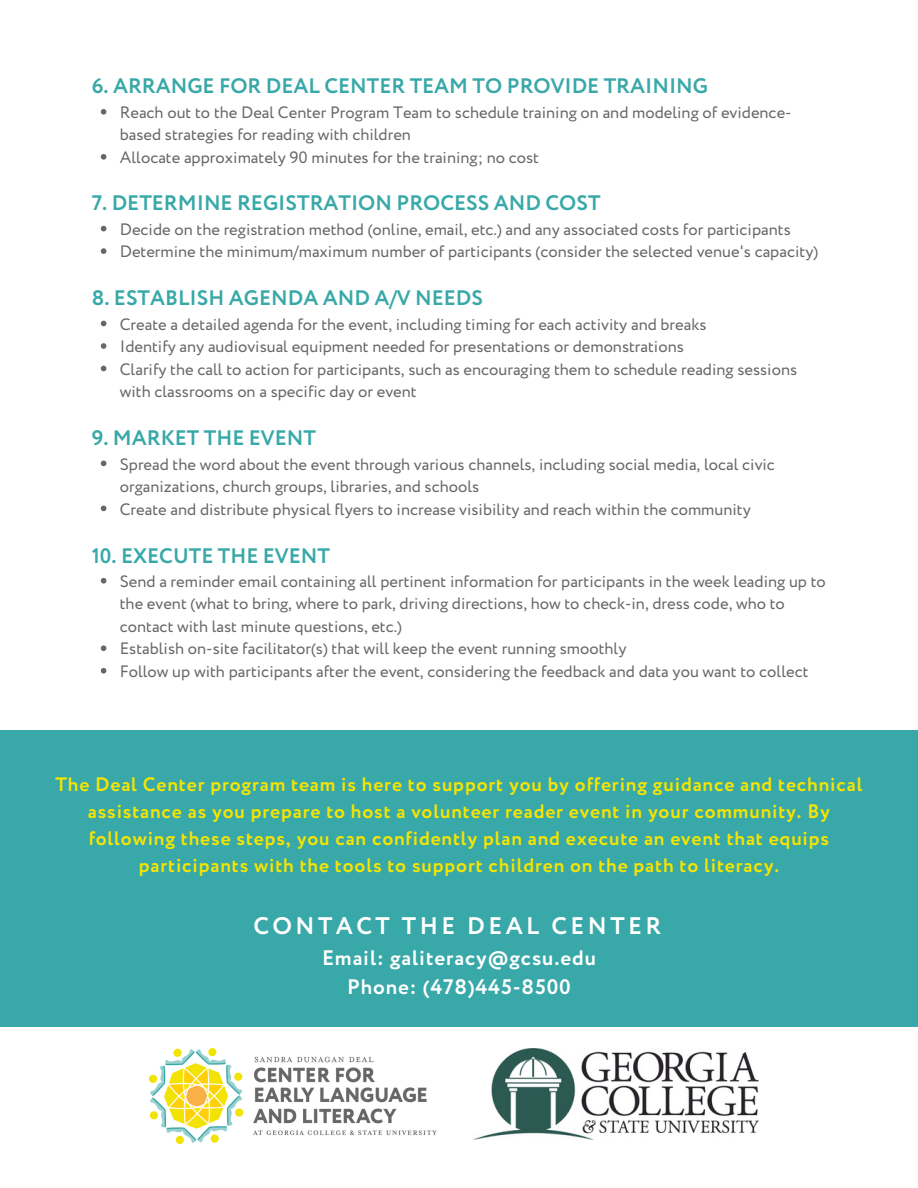
<style>
.page{position:relative;width:918px;height:1188px;background:#fff}
.page>*{position:absolute;margin:0;border:0;box-sizing:border-box;transform-origin:0 0}
.t1{font:700 24px "Circe";letter-spacing:.145em;color:#fff}
.t2{font:700 21px "Circe";color:#39a8a8}
.t3{font:700 21px/29.2px "Circe";letter-spacing:.045em;color:#fff;text-align:center}
.t4{font:700 19.5px/27px "Circe";letter-spacing:.045em;color:#f5e500;text-align:center}
.t5{font:16.5px/22.5px "Circe";color:#676767}
</style>
<div class="page">
<div style="left:0;top:730px;width:918px;height:297px;background:#39a8a8"></div>
<img style="left:149px;top:1049px;width:287px;height:94px">
<img style="left:474px;top:1049px;width:284px;height:91px">
<svg style="left:101px;top:109px;width:5px;height:6px"></svg>
<svg style="left:101px;top:154px;width:5px;height:6px"></svg>
<svg style="left:101px;top:226px;width:5px;height:5px"></svg>
<svg style="left:101px;top:248px;width:5px;height:6px"></svg>
<svg style="left:101px;top:321px;width:5px;height:5px"></svg>
<svg style="left:101px;top:343px;width:5px;height:6px"></svg>
<svg style="left:101px;top:366px;width:5px;height:5px"></svg>
<svg style="left:101px;top:461px;width:5px;height:5px"></svg>
<svg style="left:101px;top:506px;width:5px;height:5px"></svg>
<svg style="left:101px;top:578px;width:5px;height:6px"></svg>
<svg style="left:101px;top:645px;width:5px;height:6px"></svg>
<svg style="left:101px;top:668px;width:5px;height:6px"></svg>
<p class="t2" style="left:92px;top:72px;width:618px">6. ARRANGE FOR DEAL CENTER TEAM TO PROVIDE TRAINING</p>
<h2 class="t5" style="left:120px;top:102px;width:673px">Reach out to the Deal Center Program Team to schedule training on and modeling of evidence&shy;based strategies for reading with children</h2>
<p class="t5" style="left:120px;top:147px;width:421px">Allocate approximately 90 minutes for the training; no cost</p>
<p class="t2" style="left:92px;top:189px;width:510px">7. DETERMINE REGISTRATION PROCESS AND COST</p>
<h2 class="t5" style="left:120px;top:219px;width:672px">Decide on the registration method (online, email, etc.) and any associated costs for participants</h2>
<p class="t5" style="left:120px;top:241px;width:700px">Determine the minimum/maximum number of participants (consider the selected venue's capacity)</p>
<p class="t2" style="left:92px;top:284px;width:393px">8. ESTABLISH AGENDA AND A/V NEEDS</p>
<p class="t5" style="left:120px;top:314px;width:588px">Create a detailed agenda for the event, including timing for each activity and breaks</p>
<h2 class="t5" style="left:120px;top:336px;width:566px">Identify any audiovisual equipment needed for presentations or demonstrations</h2>
<p class="t5" style="left:120px;top:359px;width:679px">Clarify the call to action for participants, such as encouraging them to schedule reading sessions with classrooms on a specific day or event</p>
<p class="t2" style="left:92px;top:424px;width:226px">9. MARKET THE EVENT</p>
<h2 class="t5" style="left:120px;top:454px;width:657px">Spread the word about the event through various channels, including social media, local civic organizations, church groups, libraries, and schools</h2>
<p class="t5" style="left:120px;top:499px;width:632px">Create and distribute physical flyers to increase visibility and reach within the community</p>
<p class="t2" style="left:92px;top:541px;width:240px">10. EXECUTE THE EVENT</p>
<h3 class="t5" style="left:120px;top:571px;width:708px">Send a reminder email containing all pertinent information for participants in the week leading up to the event (what to bring, where to park, driving directions, how to check-in, dress code, who to contact with last minute questions, etc.)</h3>
<h1 class="t5" style="left:120px;top:639px;width:508px">Establish on-site facilitator(s) that will keep the event running smoothly</h1>
<h3 class="t5" style="left:120px;top:661px;width:690px">Follow up with participants after the event, considering the feedback and data you want to collect</h3>
<p class="t4" style="left:55px;top:772px;width:809px">The Deal Center program team is here to support you by offering guidance and technical assistance as you prepare to host a volunteer reader event in your community. By following these steps, you can confidently plan and execute an event that equips participants with the tools to support children on the path to literacy.</p>
<p class="t1" style="left:253px;top:910px;width:409px">CONTACT THE DEAL CENTER</p>
<p class="t3" style="left:322px;top:945px;width:275px">Email: galiteracy@gcsu.edu<br>Phone: (478)445-8500</p>
</div>
